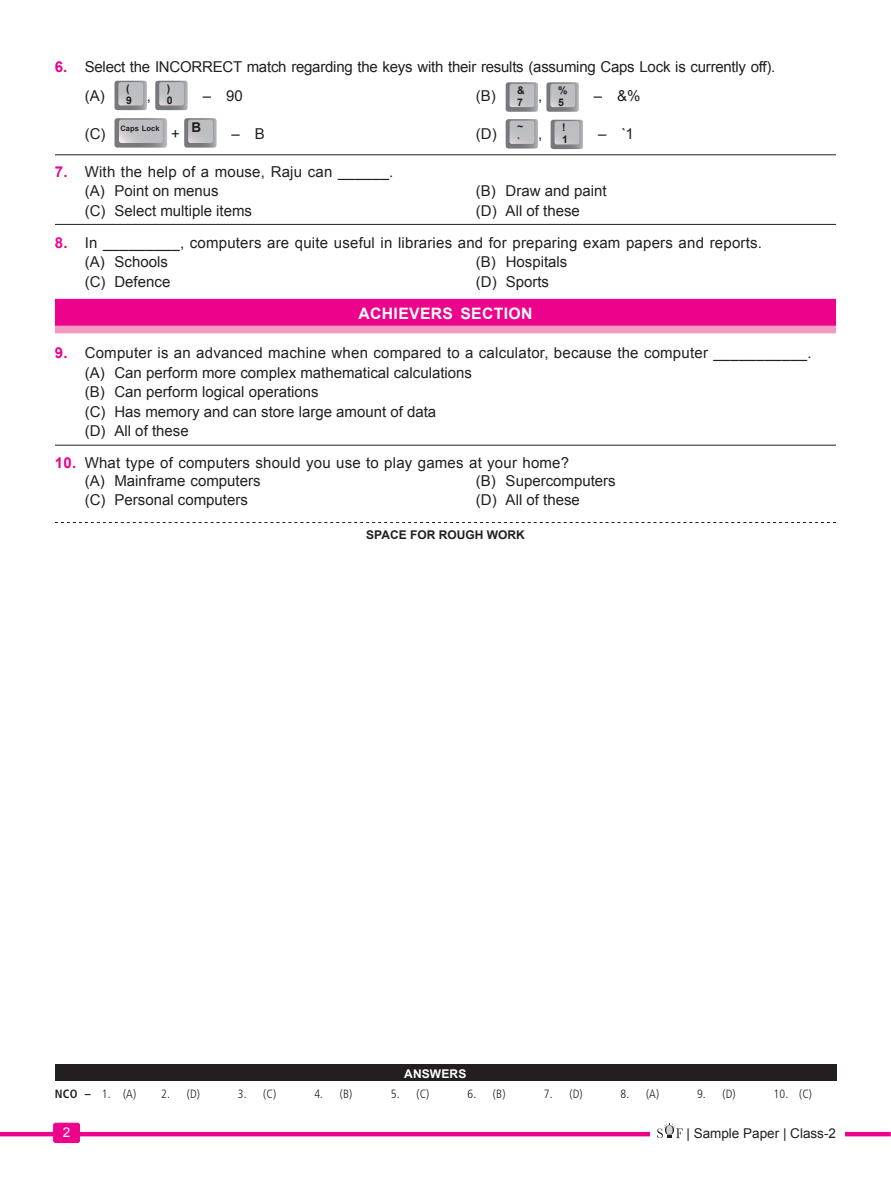
<style>
.page{position:relative;width:891px;height:1188px;background:#fff}
.page>*{position:absolute;margin:0;border:0;box-sizing:border-box;transform-origin:0 0}
.Headd{font:700 15.75px "Arial";letter-spacing:.02em;color:#fff}
.Queation{font:15px "Arial";letter-spacing:.015em;color:#231f20}
._4_Option_without_li{font:15px "Arial";color:#231f20}
.Queation-2{font:15px "Arial";letter-spacing:-.015em;color:#231f20}
._4-Option_without_li{font:15px "Arial";color:#231f20}
._4-Option_line{font:15px "Arial";color:#231f20}
.t1{font:13.5px "Arial";color:#231f20}
.t2{font:13.5px "Arial";color:#fff}
.Options{font:700 13.5px "Arial";color:#231f20}
.ANSWER_KEYS{font:300 condensed 12px "Frutiger";color:#231f20}
.t3{font:700 12px "Arial";color:#231f20}
.t4{font:700 12px "Arial";letter-spacing:.01em;color:#fff}
.Options-2{font:700 10.5px "Arial";color:#231f20}
.Options-3{font:700 7.5px "Arial";letter-spacing:.015em;color:#231f20}
.s1{font-weight:700;color:#ed028c}
.s2{font-weight:700}
</style>
<div class="page">
<hr style="left:0;top:1132px;width:891px;height:4px;background:#ed028c">
<div style="left:650px;top:1126px;width:195px;height:17px;background:#fff"></div>
<svg style="left:657px;top:1123px;width:26px;height:15px"></svg>
<div style="left:54px;top:1123px;width:26px;height:20px;background:#ed028c;border-radius:2px"></div>
<div style="left:53px;top:1123px;width:27px;height:20px;border:1px solid #ed028c;border-radius:2px"></div>
<hr style="left:55px;top:155px;width:781px;height:1px;background:#231f20">
<hr style="left:55px;top:224px;width:781px;height:1px;background:#231f20">
<div style="left:55px;top:299px;width:781px;height:27px;background:#ed028c"></div>
<div style="left:55px;top:326px;width:781px;height:7px;background:#f499c2"></div>
<hr style="left:55px;top:445px;width:781px;height:1px;background:#231f20">
<svg style="left:114px;top:81px;width:33px;height:29px"></svg>
<svg style="left:155px;top:81px;width:33px;height:29px"></svg>
<svg style="left:506px;top:82px;width:32px;height:30px"></svg>
<svg style="left:546px;top:82px;width:33px;height:30px"></svg>
<svg style="left:114px;top:118px;width:53px;height:30px"></svg>
<svg style="left:184px;top:118px;width:33px;height:30px"></svg>
<svg style="left:506px;top:119px;width:32px;height:30px"></svg>
<svg style="left:551px;top:120px;width:32px;height:29px"></svg>
<div style="left:55px;top:1064px;width:781px;height:17px;background:#231f20"></div>
<svg style="left:55px;top:522px;width:781px;height:1px"></svg>
<p class="Queation-2" style="left:55px;top:57px;width:722px"><span class="s1">6.</span> Select the INCORRECT match regarding the keys with their results (assuming Caps Lock is currently off).</p>
<p class="_4-Option_without_li" style="left:85px;top:86px;width:21px">(A)</p>
<p class="Options-2" style="left:126px;top:81px;width:5px">(</p>
<p class="Options-2" style="left:126px;top:93px;width:7px">9</p>
<p class="_4-Option_without_li" style="left:147px;top:86px;width:6px">,</p>
<p class="Options-2" style="left:167px;top:81px;width:5px">)</p>
<p class="Options-2" style="left:167px;top:93px;width:7px">0</p>
<p class="_4-Option_without_li" style="left:203px;top:86px;width:42px">– 90</p>
<p class="_4-Option_without_li" style="left:476px;top:86px;width:21px">(B)</p>
<p class="Options-2" style="left:517px;top:83px;width:9px">&amp;</p>
<p class="Options-2" style="left:517px;top:95px;width:7px">7</p>
<p class="_4-Option_without_li" style="left:538px;top:86px;width:6px">,</p>
<p class="Options-2" style="left:558px;top:83px;width:11px">%</p>
<p class="Options-2" style="left:558px;top:95px;width:7px">5</p>
<p class="_4-Option_without_li" style="left:594px;top:86px;width:48px">– &amp;%</p>
<p class="_4-Option_without_li" style="left:85px;top:124px;width:22px">(C)</p>
<p class="Options-3" style="left:120px;top:124px;width:41px">Caps Lock</p>
<p class="_4-Option_without_li" style="left:171px;top:124px;width:10px">+</p>
<p class="Options" style="left:191px;top:119px;width:11px">B</p>
<p class="_4-Option_without_li" style="left:232px;top:124px;width:35px">– B</p>
<p class="_4-Option_without_li" style="left:476px;top:124px;width:22px">(D)</p>
<p class="Options-2" style="left:517px;top:120px;width:8px">~</p>
<p class="Options-2" style="left:517px;top:135px;width:5px">`</p>
<p class="_4-Option_without_li" style="left:538px;top:124px;width:6px">,</p>
<p class="Options-2" style="left:562px;top:120px;width:5px">!</p>
<p class="Options-2" style="left:562px;top:132px;width:7px">1</p>
<p class="_4-Option_without_li" style="left:598px;top:124px;width:37px">– `1</p>
<p class="Queation" style="left:55px;top:162px;width:340px"><span class="s1">7.</span> With the help of a mouse, Raju can ______.</p>
<p class="_4_Option_without_li" style="left:85px;top:181px;width:135px">(A) Point on menus</p>
<p class="_4_Option_without_li" style="left:476px;top:181px;width:132px">(B) Draw and paint</p>
<p class="_4-Option_line" style="left:85px;top:201px;width:169px">(C) Select multiple items</p>
<p class="_4-Option_line" style="left:476px;top:201px;width:105px">(D) All of these</p>
<p class="Queation" style="left:55px;top:233px;width:709px"><span class="s1">8.</span> In _________, computers are quite useful in libraries and for preparing exam papers and reports.</p>
<p class="_4_Option_without_li" style="left:85px;top:252px;width:85px">(A) Schools</p>
<p class="_4_Option_without_li" style="left:476px;top:252px;width:93px">(B) Hospitals</p>
<p class="_4_Option_without_li" style="left:85px;top:272px;width:87px">(C) Defence</p>
<p class="_4_Option_without_li" style="left:476px;top:272px;width:75px">(D) Sports</p>
<p class="Headd" style="left:358px;top:303px;width:176px">ACHIEVERS SECTION</p>
<p class="Queation" style="left:55px;top:343px;width:758px"><span class="s1">9.</span> Computer is an advanced machine when compared to a calculator, because the computer ___________.</p>
<p class="_4_Option_without_li" style="left:85px;top:363px;width:389px">(A) Can perform more complex mathematical calculations</p>
<p class="_4_Option_without_li" style="left:85px;top:382px;width:236px">(B) Can perform logical operations</p>
<p class="_4_Option_without_li" style="left:85px;top:402px;width:353px">(C) Has memory and can store large amount of data</p>
<p class="_4-Option_line" style="left:85px;top:421px;width:105px">(D) All of these</p>
<p class="Queation" style="left:55px;top:453px;width:516px"><span class="s1">10.</span> What type of computers should you use to play games at your home?</p>
<p class="_4-Option_without_li" style="left:85px;top:471px;width:177px">(A) Mainframe computers</p>
<p class="_4-Option_without_li" style="left:476px;top:471px;width:141px">(B) Supercomputers</p>
<p class="_4_Option_without_li" style="left:85px;top:490px;width:165px">(C) Personal computers</p>
<p class="_4_Option_without_li" style="left:476px;top:490px;width:105px">(D) All of these</p>
<p class="t3" style="left:366px;top:527px;width:160px">SPACE FOR ROUGH WORK</p>
<p class="t4" style="left:404px;top:1065px;width:64px">ANSWERS</p>
<p class="ANSWER_KEYS" style="left:55px;top:1087px;width:83px"><span class="s2">NCO –</span> 1. (A)</p>
<p class="ANSWER_KEYS" style="left:161px;top:1087px;width:40px">2. (D)</p>
<p class="ANSWER_KEYS" style="left:238px;top:1087px;width:40px">3. (C)</p>
<p class="ANSWER_KEYS" style="left:314px;top:1087px;width:40px">4. (B)</p>
<p class="ANSWER_KEYS" style="left:391px;top:1087px;width:40px">5. (C)</p>
<p class="ANSWER_KEYS" style="left:467px;top:1087px;width:40px">6. (B)</p>
<p class="ANSWER_KEYS" style="left:544px;top:1087px;width:40px">7. (D)</p>
<p class="ANSWER_KEYS" style="left:620px;top:1087px;width:40px">8. (A)</p>
<p class="ANSWER_KEYS" style="left:697px;top:1087px;width:40px">9. (D)</p>
<p class="ANSWER_KEYS" style="left:774px;top:1087px;width:40px">10. (C)</p>
<p class="t2" style="left:63px;top:1123px;width:9px">2</p>
<p class="t1" style="left:686px;top:1125px;width:151px">| Sample Paper | Class-2</p>
</div>
